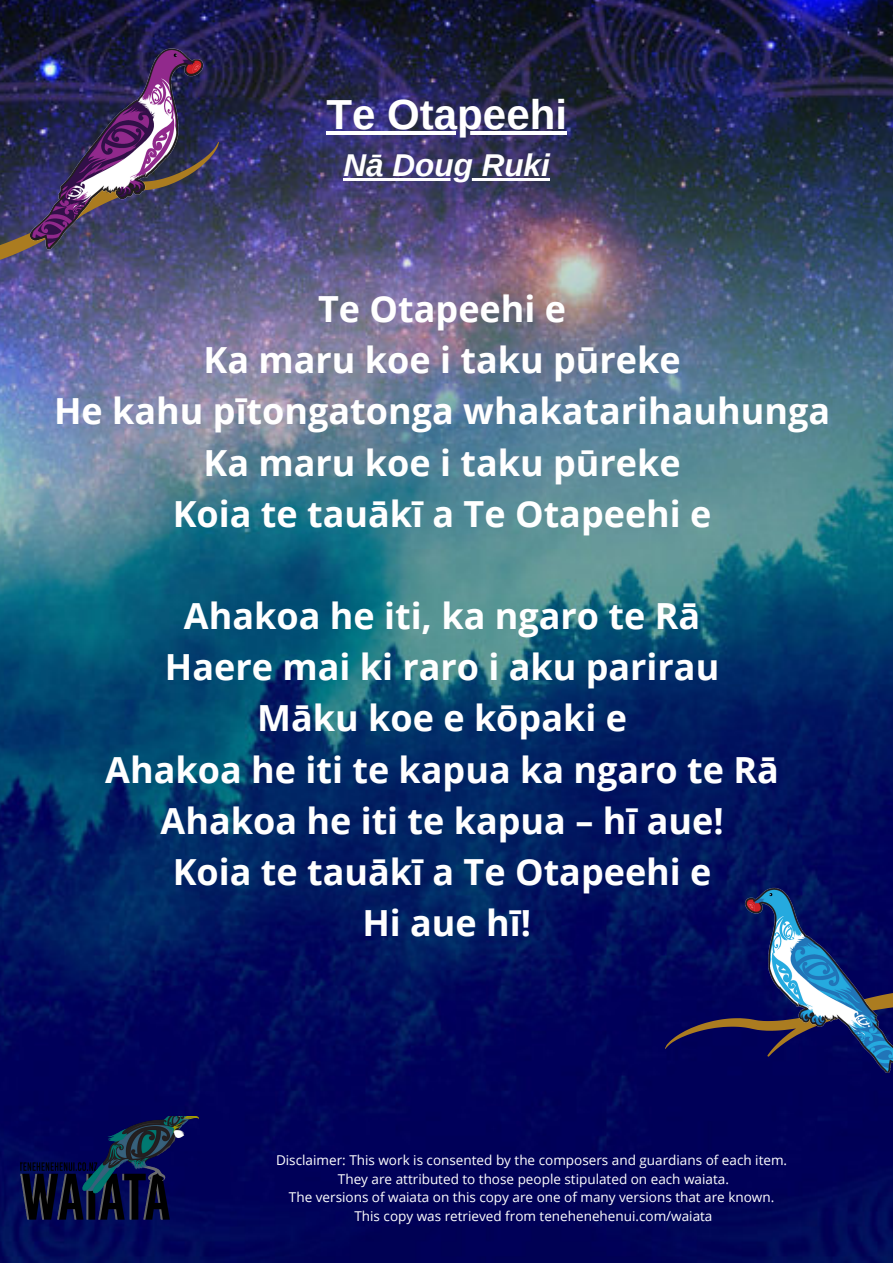
<style>
.page{position:relative;width:893px;height:1263px;background:#fff}
.page>*{position:absolute;margin:0;border:0;box-sizing:border-box;transform-origin:0 0}
.t1{font:700 42px "Arimo";color:#fff}
.t2{font:700 36px/51.2px "Open Sans";color:#fff;text-align:center}
.t3{font:italic 700 31.5px "Arimo";color:#fff}
.t4{font:13.5px/18.6px "Open Sans";color:#fff;text-align:center}
</style>
<div class="page">
<img style="left:0;top:0;width:893px;height:1263px">
<img style="left:20px;top:1116px;width:179px;height:116px">
<hr style="left:326px;top:131px;width:241px;height:4px;background:#fff">
<hr style="left:343px;top:178px;width:207px;height:3px;background:#fff">
<svg style="left:0;top:142px;width:219px;height:121px;background:#434162"></svg>
<img style="left:30px;top:48px;width:175px;height:206px">
<svg style="left:665px;top:923px;width:228px;height:193px;background:#040557"></svg>
<img style="left:745px;top:888px;width:148px;height:191px">
<p class="t1" style="left:326px;top:91px;width:242px">Te Otapeehi</p>
<p class="t3" style="left:343px;top:148px;width:208px">Nā Doug Ruki</p>
<p class="t2" style="left:54px;top:282px;width:777px">Te Otapeehi e<br>Ka maru koe i taku pūreke<br>He kahu pītongatonga whakatarihauhunga<br>Ka maru koe i taku pūreke<br>Koia te tauākī a Te Otapeehi e</p>
<p class="t2" style="left:105px;top:589px;width:675px">Ahakoa he iti, ka ngaro te Rā<br>Haere mai ki raro i aku parirau<br>Māku koe e kōpaki e<br>Ahakoa he iti te kapua ka ngaro te Rā<br>Ahakoa he iti te kapua – hī aue!<br>Koia te tauākī a Te Otapeehi e<br>Hi aue hī!</p>
<p class="t4" style="left:276px;top:1150px;width:512px">Disclaimer: This work is consented by the composers and guardians of each item.<br>They are attributed to those people stipulated on each waiata.<br>The versions of waiata on this copy are one of many versions that are known.<br>This copy was retrieved from tenehenehenui.com/waiata</p>
</div>
